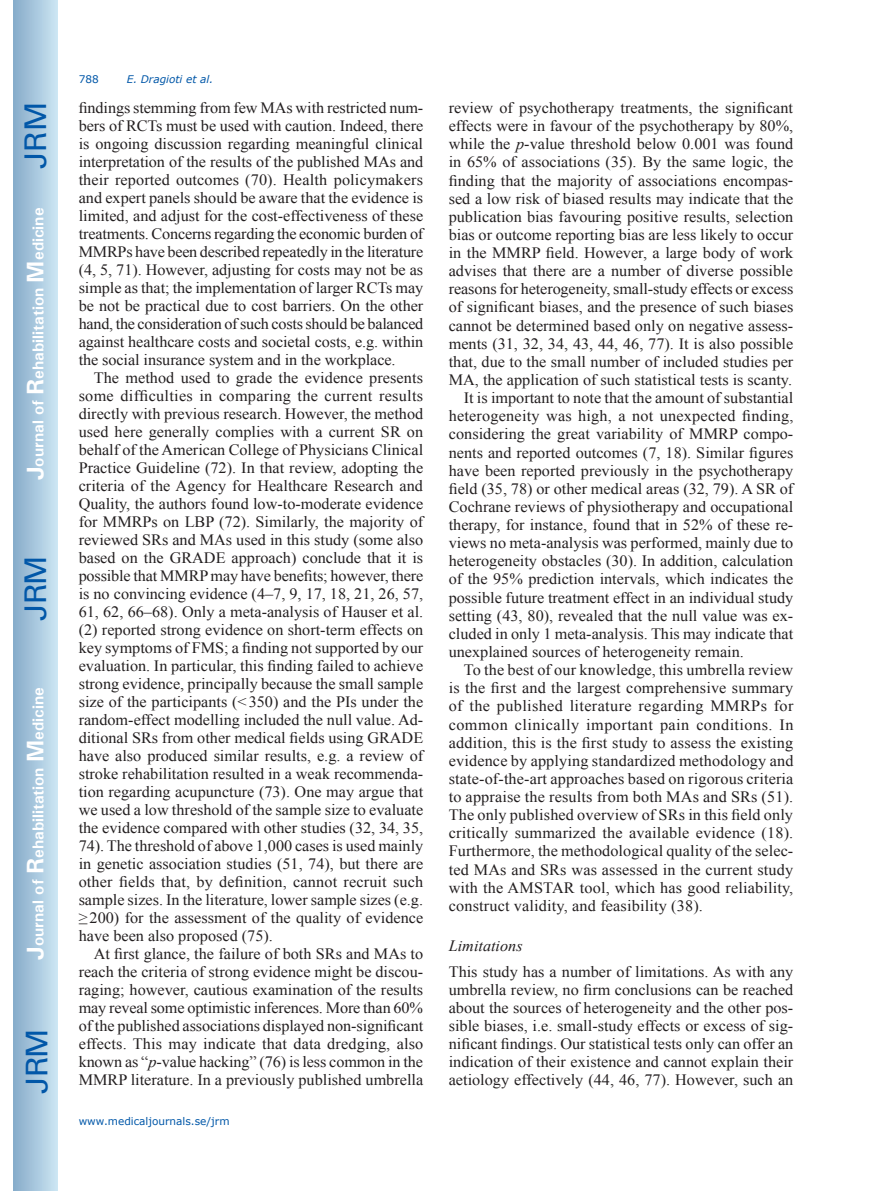
<style>
.page{position:relative;width:872px;height:1191px;background:#fff}
.page>*{position:absolute;margin:0;border:0;box-sizing:border-box;transform-origin:0 0}
.t1{font:30px "Univers";letter-spacing:-.03em;color:#0157a8}
.t2{font:15.75px/18px "Times New Roman";color:#231f20;text-align:justify}
.t3{font:700 15.75px "Univers";color:#fff}
.t4{font:15.75px "Times New Roman";letter-spacing:.03em;color:#231f20}
.t5{font:15.75px "Times New Roman";letter-spacing:.025em;color:#231f20}
.t6{font:italic 15.75px "Times New Roman";color:#231f20}
.t7{font:10.5px "Verdana";color:#0157a8}
.t8{font:italic 10.5px "Verdana";color:#0157a8}
.s1{font-size:24px}
.s2{font-style:italic}
</style>
<div class="page">
<div style="left:14px;top:0;width:43px;height:1191px;background:linear-gradient(to right,#88acca,#cbe5f2)"></div>
<h1 class="t1" style="left:18px;top:169px;width:68px;rotate:-90deg">JRM</h1>
<p class="t3" style="left:28px;top:480px;width:274px;rotate:-90deg"><span class="s1">J</span>ournal of <span class="s1">R</span>ehabilitation <span class="s1">M</span>edicine</p>
<h1 class="t1" style="left:18px;top:620px;width:67px;rotate:-90deg">JRM</h1>
<p class="t3" style="left:28px;top:959px;width:274px;rotate:-90deg"><span class="s1">J</span>ournal of <span class="s1">R</span>ehabilitation <span class="s1">M</span>edicine</p>
<h1 class="t1" style="left:19px;top:1093px;width:67px;rotate:-90deg">JRM</h1>
<p class="t7" style="left:79px;top:72px;width:22px">788</p>
<p class="t8" style="left:127px;top:72px;width:88px">E. Dragioti et al.</p>
<p class="t2" style="left:79px;top:98px;width:346px">findings stemming from few MAs with restricted num&shy;bers of RCTs must be used with caution. Indeed, there is ongoing discussion regarding meaningful clinical interpretation of the results of the published MAs and their reported outcomes (70). Health policymakers and expert panels should be aware that the evidence is limited, and adjust for the cost-effectiveness of these treatments. Concerns regarding the economic burden of MMRPs have been described repeatedly in the literature (4, 5, 71). However, adjusting for costs may not be as simple as that; the implementation of larger RCTs may be not be practical due to cost barriers. On the other hand, the consideration of such costs should be balanced against healthcare costs and societal costs, e.g. within the social insurance system and in the workplace.</p>
<p class="t2" style="left:79px;top:368px;width:346px;text-indent:15px">The method used to grade the evidence presents some difficulties in comparing the current results directly with previous research. However, the method used here generally complies with a current SR on behalf of the American College of Physicians Clinical Practice Guideline (72). In that review, adopting the criteria of the Agency for Healthcare Research and Quality, the authors found low-to-moderate evidence for MMRPs on LBP (72). Similarly, the majority of reviewed SRs and MAs used in this study (some also based on the GRADE approach) conclude that it is possible that MMRP may have benefits; however, there is no convincing evidence (4–7, 9, 17, 18, 21, 26, 57, 61, 62, 66–68). Only a meta-analysis of Hauser et al. (2) reported strong evidence on short-term effects on key symptoms of FMS; a finding not supported by our evaluation. In particular, this finding failed to achieve strong evidence, principally because the small sample size of the participants (&lt;350) and the PIs under the random-effect modelling included the null value. Ad&shy;ditional SRs from other medical fields using GRADE have also produced similar results, e.g. a review of stroke rehabilitation resulted in a weak recommenda&shy;tion regarding acupuncture (73). One may argue that we used a low threshold of the sample size to evaluate the evidence compared with other studies (32, 34, 35, 74). The threshold of above 1,000 cases is used mainly in genetic association studies (51, 74), but there are other fields that, by definition, cannot recruit such sample sizes. In the literature, lower sample sizes (e.g. ≥200) for the assessment of the quality of evidence have been also proposed (75).</p>
<p class="t2" style="left:79px;top:944px;width:346px;text-indent:15px">At first glance, the failure of both SRs and MAs to reach the criteria of strong evidence might be discou&shy;raging; however, cautious examination of the results may reveal some optimistic inferences. More than 60% of the published associations displayed non-significant effects. This may indicate that data dredging, also known as “<span class="s2">p</span>-value hacking” (76) is less common in the MMRP literature. In a previously published umbrella</p>
<p class="t7" style="left:79px;top:1114px;width:152px">www.medicaljournals.se/jrm</p>
<p class="t2" style="left:449px;top:98px;width:346px">review of psychotherapy treatments, the significant</p>
<p class="t2" style="left:449px;top:117px;width:346px">effects were in favour of the psychotherapy by 80%,</p>
<p class="t2" style="left:449px;top:135px;width:346px">while the <span class="s2">p</span>-value threshold below 0.001 was found</p>
<p class="t2" style="left:449px;top:153px;width:346px">in 65% of associations (35). By the same logic, the</p>
<p class="t2" style="left:449px;top:171px;width:346px">finding that the majority of associations encompas-</p>
<p class="t2" style="left:449px;top:189px;width:346px">sed a low risk of biased results may indicate that the</p>
<p class="t2" style="left:449px;top:207px;width:346px">publication bias favouring positive results, selection</p>
<p class="t2" style="left:449px;top:225px;width:346px">bias or outcome reporting bias are less likely to occur</p>
<p class="t2" style="left:449px;top:243px;width:346px">in the MMRP field. However, a large body of work</p>
<p class="t2" style="left:449px;top:262px;width:346px">advises that there are a number of diverse possible</p>
<p class="t2" style="left:449px;top:280px;width:346px">reasons for heterogeneity, small-study effects or excess</p>
<p class="t2" style="left:449px;top:298px;width:346px">of significant biases, and the presence of such biases</p>
<p class="t2" style="left:449px;top:316px;width:346px">cannot be determined based only on negative assess-</p>
<p class="t2" style="left:449px;top:334px;width:346px">ments (31, 32, 34, 43, 44, 46, 77). It is also possible</p>
<p class="t2" style="left:449px;top:352px;width:346px">that, due to the small number of included studies per</p>
<p class="t2" style="left:449px;top:370px;width:345px">MA, the application of such statistical tests is scanty.</p>
<p class="t2" style="left:464px;top:388px;width:331px">It is important to note that the amount of substantial</p>
<p class="t2" style="left:449px;top:407px;width:346px">heterogeneity was high, a not unexpected finding,</p>
<p class="t2" style="left:449px;top:425px;width:346px">considering the great variability of MMRP compo-</p>
<p class="t2" style="left:449px;top:443px;width:346px">nents and reported outcomes (7, 18). Similar figures</p>
<p class="t2" style="left:449px;top:461px;width:346px">have been reported previously in the psychotherapy</p>
<p class="t2" style="left:449px;top:479px;width:346px">field (35, 78) or other medical areas (32, 79). A SR of</p>
<p class="t2" style="left:449px;top:497px;width:346px">Cochrane reviews of physiotherapy and occupational</p>
<p class="t2" style="left:449px;top:515px;width:346px">therapy, for instance, found that in 52% of these re-</p>
<p class="t2" style="left:449px;top:533px;width:346px">views no meta-analysis was performed, mainly due to</p>
<p class="t2" style="left:449px;top:552px;width:346px">heterogeneity obstacles (30). In addition, calculation</p>
<p class="t2" style="left:449px;top:570px;width:346px">of the 95% prediction intervals, which indicates the</p>
<p class="t2" style="left:449px;top:588px;width:346px">possible future treatment effect in an individual study</p>
<p class="t2" style="left:449px;top:606px;width:346px">setting (43, 80), revealed that the null value was ex-</p>
<p class="t2" style="left:449px;top:624px;width:346px">cluded in only 1 meta-analysis. This may indicate that</p>
<p class="t2" style="left:449px;top:642px;width:297px">unexplained sources of heterogeneity remain.</p>
<p class="t2" style="left:464px;top:660px;width:331px">To the best of our knowledge, this umbrella review</p>
<p class="t2" style="left:449px;top:678px;width:346px">is the first and the largest comprehensive summary</p>
<p class="t5" style="left:449px;top:695px;width:346px">of the published literature regarding MMRPs for</p>
<p class="t4" style="left:449px;top:713px;width:346px">common clinically important pain conditions. In</p>
<p class="t2" style="left:449px;top:733px;width:346px">addition, this is the first study to assess the existing</p>
<p class="t2" style="left:449px;top:751px;width:346px">evidence by applying standardized methodology and</p>
<p class="t2" style="left:449px;top:769px;width:346px">state-of-the-art approaches based on rigorous criteria</p>
<p class="t2" style="left:449px;top:787px;width:346px">to appraise the results from both MAs and SRs (51).</p>
<p class="t2" style="left:449px;top:805px;width:346px">The only published overview of SRs in this field only</p>
<p class="t2" style="left:449px;top:823px;width:346px">critically summarized the available evidence (18).</p>
<p class="t2" style="left:449px;top:842px;width:346px">Furthermore, the methodological quality of the selec-</p>
<p class="t2" style="left:449px;top:860px;width:346px">ted MAs and SRs was assessed in the current study</p>
<p class="t2" style="left:449px;top:878px;width:346px">with the AMSTAR tool, which has good reliability,</p>
<p class="t2" style="left:449px;top:896px;width:256px">construct validity, and feasibility (38).</p>
<p class="t6" style="left:449px;top:934px;width:75px">Limitations</p>
<p class="t2" style="left:449px;top:962px;width:346px">This study has a number of limitations. As with any umbrella review, no firm conclusions can be reached about the sources of heterogeneity and the other pos&shy;sible biases, i.e. small-study effects or excess of sig&shy;nificant findings. Our statistical tests only can offer an indication of their existence and cannot explain their aetiology effectively (44, 46, 77). However, such an</p>
</div>
